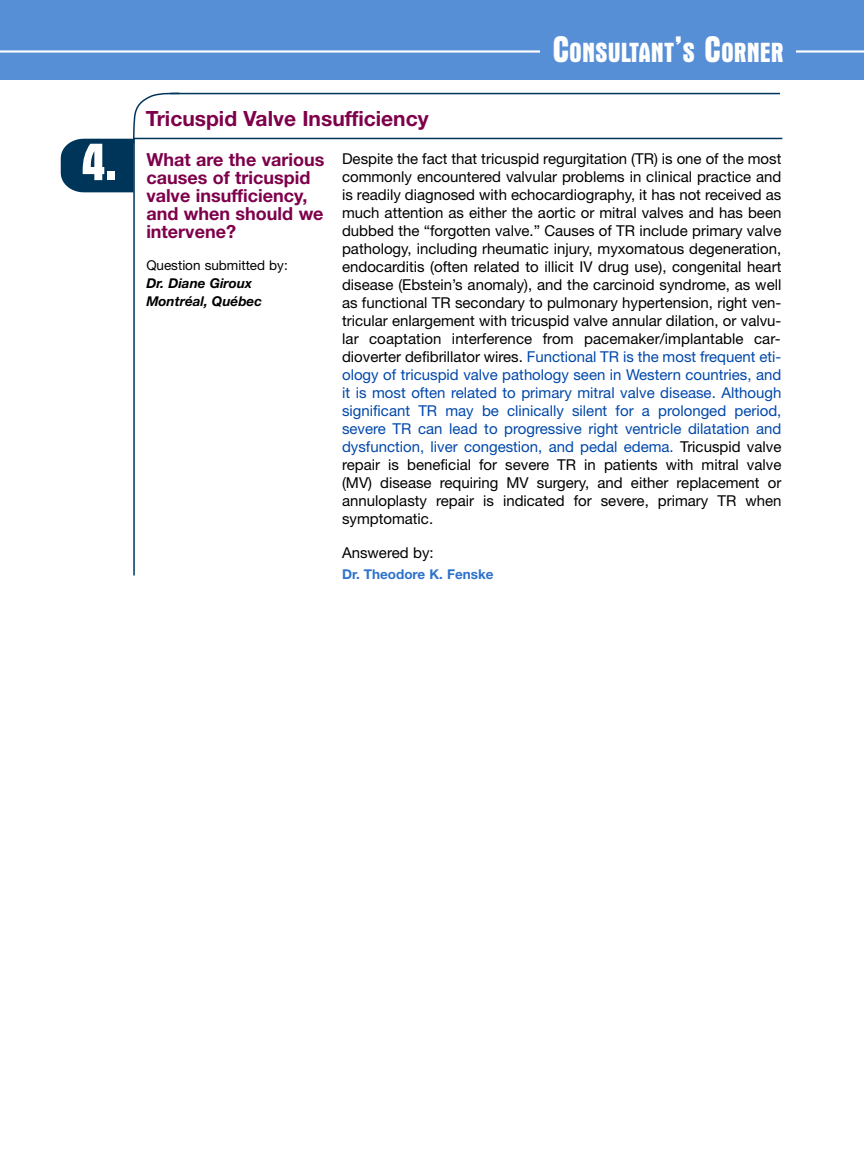
<style>
.page{position:relative;width:864px;height:1175px;background:#fff}
.page>*{position:absolute;margin:0;border:0;box-sizing:border-box;transform-origin:0 0}
.t1{font:700 condensed 54.45px "Aurora BT";color:#fff}
.t2{font:700 condensed 28.2px "Aurora BT";color:#fff}
.t3{font:700 21px "Helvetica Neue";color:#7e004b}
.t4{font:700 18px/18px "Helvetica Neue";color:#7e004b}
.t5{font:15px/18px "Helvetica Neue";color:#000;text-align:justify}
.t6{font:italic 700 13.5px/18px "Helvetica Neue";color:#000}
.t7{font:13.5px "Helvetica Neue";color:#000}
.t8{font:700 13.5px "Helvetica Neue";color:#2d72cc}
.s1{font-size:37.5px}
.s2{color:#0048aa}
</style>
<div class="page">
<div style="left:0;top:0;width:864px;height:80px;background:#578fd6"></div>
<hr style="left:0;top:50px;width:864px;height:3px;background:#fff">
<hr style="left:133px;top:138px;width:2px;height:437px;background:#00355a">
<hr style="left:134px;top:138px;width:648px;height:1px;background:#00355a">
<svg style="left:61px;top:92px;width:120px;height:100px"></svg>
<hr style="left:170px;top:93px;width:610px;height:1px;background:#00355a">
<div style="left:540px;top:26px;width:256px;height:48px;background:#578fd6"></div>
<h3 class="t3" style="left:146px;top:111px;width:284px">Tricuspid Valve Insufficiency</h3>
<h2 class="t2" style="left:552px;top:35px;width:233px"><span class="s1">C</span>ONSULTANT<span class="s1">’</span>S <span class="s1">C</span>ORNER</h2>
<h1 class="t1" style="left:82px;top:129px;width:37px">4.</h1>
<p class="t5" style="left:342px;top:151px;width:441px">Despite the fact that tricuspid regurgitation (TR) is one of the most commonly encountered valvular problems in clinical practice and is readily diagnosed with echocardiography, it has not received as much attention as either the aortic or mitral valves and has been dubbed the “forgotten valve.” Causes of TR include primary valve pathology, including rheumatic injury, myxomatous degeneration, endocarditis (often related to illicit IV drug use), congenital heart disease (Ebstein’s anomaly), and the carcinoid syndrome, as well as functional TR secondary to pulmonary hypertension, right ven&shy;tricular enlargement with tricuspid valve annular dilation, or valvu&shy;lar coaptation interference from pacemaker/implantable car&shy;dioverter defibrillator wires. <span class="s2">Functional TR is the most frequent eti&shy;ology of tricuspid valve pathology seen in Western countries, and it is most often related to primary mitral valve disease. Although significant TR may be clinically silent for a prolonged period, severe TR can lead to progressive right ventricle dilatation and dysfunction, liver congestion, and pedal edema.</span> Tricuspid valve repair is beneficial for severe TR in patients with mitral valve (MV) disease requiring MV surgery, and either replacement or annuloplasty repair is indicated for severe, primary TR when symptomatic.</p>
<p class="t5" style="left:342px;top:545px;width:93px">Answered by:</p>
<p class="t8" style="left:342px;top:569px;width:153px">Dr. Theodore K. Fenske</p>
<p class="t4" style="left:146px;top:152px;width:180px">What are the various causes of tricuspid valve insufficiency, and when should we intervene?</p>
<p class="t7" style="left:146px;top:260px;width:143px">Question submitted by:</p>
<p class="t6" style="left:146px;top:275px;width:117px">Dr. Diane Giroux<br>Montréal, Québec</p>
</div>
